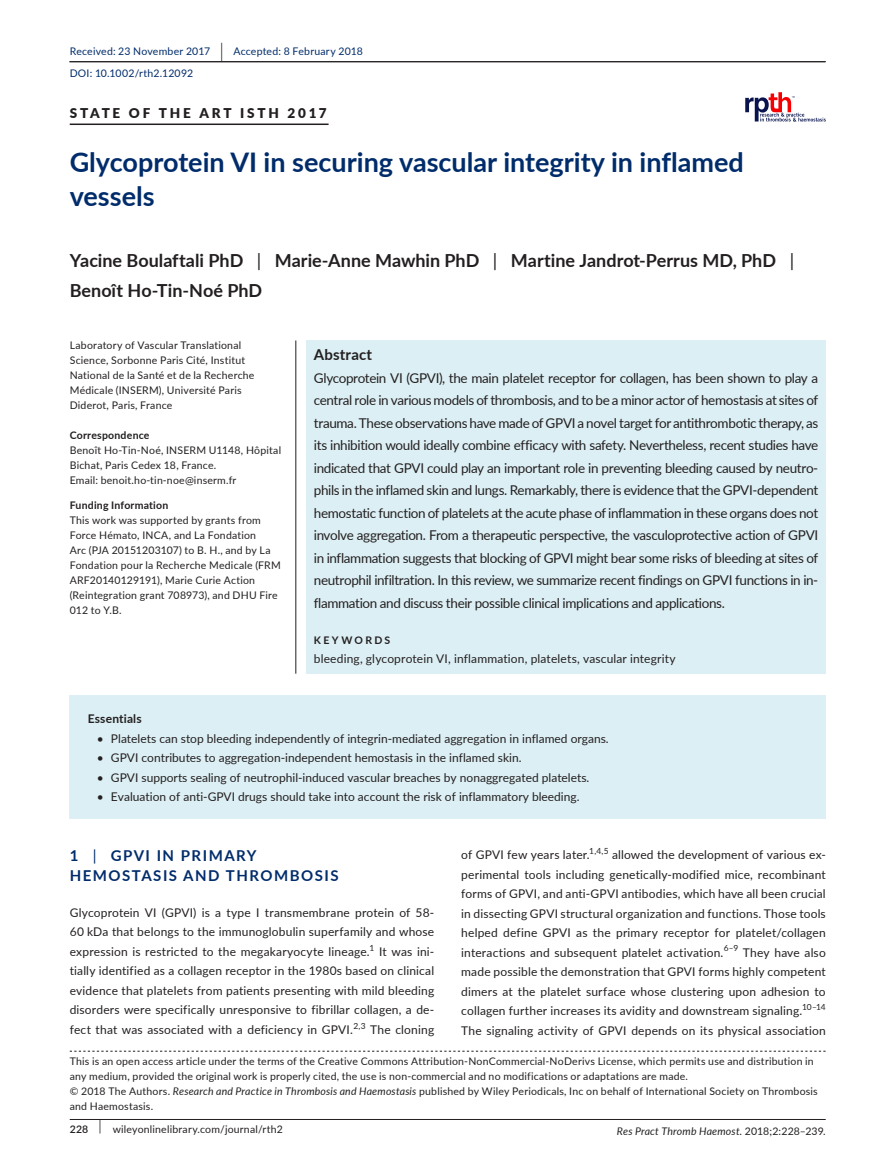
<style>
.page{position:relative;width:893px;height:1174px;background:#fff}
.page>*{position:absolute;margin:0;border:0;box-sizing:border-box;transform-origin:0 0}
.t1{font:700 27px/34.5px "Lato";color:#002c6b}
.t2{font:700 18px/30px "Lato";color:#231f20}
.t3{font:700 15px/19.5px "Lato";letter-spacing:.1em;color:#002c6b}
.t4{font:700 15px "Lato";letter-spacing:.015em;color:#231f20}
.t5{font:13.5px/22.5px "Lato";letter-spacing:-.03em;color:#231f20;text-align:justify}
.t6{font:900 13.5px "Lato";letter-spacing:.2em;color:#231f20}
.t7{font:12px/19.5px "Lato";color:#231f20;text-align:justify}
.t8{font:700 12px "Lato";letter-spacing:.015em;color:#231f20}
.t9{font:10.5px/15px "Lato";letter-spacing:.02em;color:#231f20}
.t10{font:10.5px/21.8px "Lato";letter-spacing:.015em;color:#002c6b}
.t11{font:italic 10.5px "Lato";letter-spacing:.02em;color:#231f20}
.t12{font:700 10.5px "Lato";letter-spacing:.02em;color:#231f20}
.t13{font:700 10.5px "Lato";letter-spacing:.22em;color:#231f20}
.t14{font:8.4px "Lato";color:#231f20}
.s1{font-size:19.65px;color:#231f20}
.s2{font-weight:400}
.s3{font-style:italic}
.s4{font-weight:600}
.s5{font-style:normal}
</style>
<div class="page">
<hr style="left:70px;top:1119px;width:756px;height:1px;background:#231f20">
<svg style="left:745px;top:92px;width:81px;height:30px"></svg>
<hr style="left:69px;top:61px;width:756px;height:1px;background:#231f20">
<hr style="left:70px;top:61px;width:756px;height:1px;background:#231f20">
<hr style="left:70px;top:123px;width:259px;height:2px;background:#231f20">
<svg style="left:70px;top:1050px;width:756px;height:1px"></svg>
<div style="left:306px;top:340px;width:520px;height:333px;background:#dceff4"></div>
<hr style="left:295px;top:340px;width:1px;height:333px;background:#231f20">
<div style="left:70px;top:695px;width:756px;height:124px;background:#dceff4"></div>
<p class="t10" style="left:70px;top:40px;width:295px">Received: 23 November 2017 <span class="s1">|</span> Accepted: 8 February 2018<br>DOI: 10.1002/rth2.12092</p>
<p class="t6" style="left:70px;top:102px;width:259px">STATE OF THE ART ISTH 2017</p>
<h1 class="t1" style="left:70px;top:143px;width:676px">Glycoprotein VI in securing vascular integrity in inflamed vessels</h1>
<h2 class="t2" style="left:70px;top:245px;width:726px">Yacine Boulaftali PhD <span class="s2">|</span> Marie-Anne Mawhin PhD <span class="s2">|</span> Martine Jandrot-Perrus MD, PhD <span class="s2">|<br></span>Benoît Ho-Tin-Noé PhD</h2>
<p class="t9" style="left:70px;top:337px;width:186px">Laboratory of Vascular Translational Science, Sorbonne Paris Cité, Institut National de la Santé et de la Recherche Médicale (INSERM), Université Paris Diderot, Paris, France</p>
<p class="t12" style="left:70px;top:427px;width:81px">Correspondence</p>
<p class="t9" style="left:70px;top:442px;width:213px">Benoît Ho-Tin-Noé, INSERM U1148, Hôpital<br>Bichat, Paris Cedex 18, France.<br>Email: benoit.ho-tin-noe@inserm.fr</p>
<p class="t12" style="left:70px;top:497px;width:100px">Funding Information</p>
<p class="t9" style="left:70px;top:512px;width:213px">This work was supported by grants from Force Hémato, INCA, and La Fondation<br>Arc (PJA 20151203107) to B. H., and by La Fondation pour la Recherche Medicale (FRM ARF20140129191), Marie Curie Action (Reintegration grant 708973), and DHU Fire 012 to Y.B.</p>
<p class="t4" style="left:314px;top:343px;width:60px">Abstract</p>
<p class="t5" style="left:314px;top:366px;width:506px">Glycoprotein VI (GPVI), the main platelet receptor for collagen, has been shown to play a central role in various models of thrombosis, and to be a minor actor of hemostasis at sites of trauma. These observations have made of GPVI a novel target for antithrombotic therapy, as its inhibition would ideally combine efficacy with safety. Nevertheless, recent studies have indicated that GPVI could play an important role in preventing bleeding caused by neutro&shy;phils in the inflamed skin and lungs. Remarkably, there is evidence that the GPVI-dependent hemostatic function of platelets at the acute phase of inflammation in these organs does not involve aggregation. From a therapeutic perspective, the vasculoprotective action of GPVI in inflammation suggests that blocking of GPVI might bear some risks of bleeding at sites of neutrophil infiltration. In this review, we summarize recent findings on GPVI functions in in&shy;flammation and discuss their possible clinical implications and applications.</p>
<p class="t13" style="left:314px;top:632px;width:78px">KEYWORDS</p>
<p class="t7" style="left:314px;top:648px;width:363px">bleeding, glycoprotein VI, inflammation, platelets, vascular integrity</p>
<p class="t8" style="left:88px;top:710px;width:56px">Essentials</p>
<p class="t7" style="left:97px;top:728px;width:514px">• Platelets can stop bleeding independently of integrin-mediated aggregation in inflamed organs.</p>
<p class="t7" style="left:97px;top:747px;width:426px">• GPVI contributes to aggregation-independent hemostasis in the inflamed skin.</p>
<p class="t7" style="left:97px;top:767px;width:494px">• GPVI supports sealing of neutrophil-induced vascular breaches by nonaggregated platelets.</p>
<p class="t7" style="left:97px;top:786px;width:484px">• Evaluation of anti-GPVI drugs should take into account the risk of inflammatory bleeding.</p>
<p class="t3" style="left:70px;top:845px;width:270px">1 <span class="s2">|</span> GPVI IN PRIMARY<br>HEMOSTASIS AND THROMBOSIS</p>
<p class="t7" style="left:70px;top:902px;width:366px">Glycoprotein VI (GPVI) is a type I transmembrane protein of 58- 60 kDa that belongs to the immunoglobulin superfamily and whose expression is restricted to the megakaryocyte lineage.<sup>1</sup> It was ini&shy;tially identified as a collagen receptor in the 1980s based on clinical evidence that platelets from patients presenting with mild bleeding disorders were specifically unresponsive to fibrillar collagen, a de&shy;fect that was associated with a deficiency in GPVI.<sup>2,3</sup> The cloning</p>
<p class="t7" style="left:461px;top:844px;width:130px">of GPVI few years later.</p>
<p class="t14" style="left:589px;top:844px;width:21px">1,4,5</p>
<p class="t7" style="left:461px;top:844px;width:366px;text-indent:151px">allowed the development of various ex&shy;perimental tools including genetically-modified mice, recombinant forms of GPVI, and anti-GPVI antibodies, which have all been crucial in dissecting GPVI structural organization and functions. Those tools helped define GPVI as the primary receptor for platelet/collagen interactions and subsequent platelet activation.</p>
<p class="t14" style="left:724px;top:942px;width:16px">6–9</p>
<p class="t7" style="left:461px;top:942px;width:366px;text-indent:282px">They have also made possible the demonstration that GPVI forms highly competent dimers at the platelet surface whose clustering upon adhesion to collagen further increases its avidity and downstream signaling.</p>
<p class="t14" style="left:802px;top:1000px;width:25px">10–14</p>
<p class="t7" style="left:461px;top:1020px;width:366px">The signaling activity of GPVI depends on its physical association</p>
<p class="t9" style="left:70px;top:1053px;width:749px">This is an open access article under the terms of the Creative Commons Attribution-NonCommercial-NoDerivs License, which permits use and distribution in any medium, provided the original work is properly cited, the use is non-commercial and no modifications or adaptations are made.<br>© 2018 The Authors. <span class="s3">Research and Practice in Thrombosis and Haemostasis</span> published by Wiley Periodicals, Inc on behalf of International Society on Thrombosis and Haemostasis.</p>
<p class="t9" style="left:70px;top:1121px;width:215px"><span class="s4">228</span> <sup>|</sup> wileyonlinelibrary.com/journal/rth2</p>
<p class="t11" style="left:617px;top:1123px;width:210px">Res Pract Thromb Haemost. <span class="s5">2018;2:228–239.</span></p>
</div>
